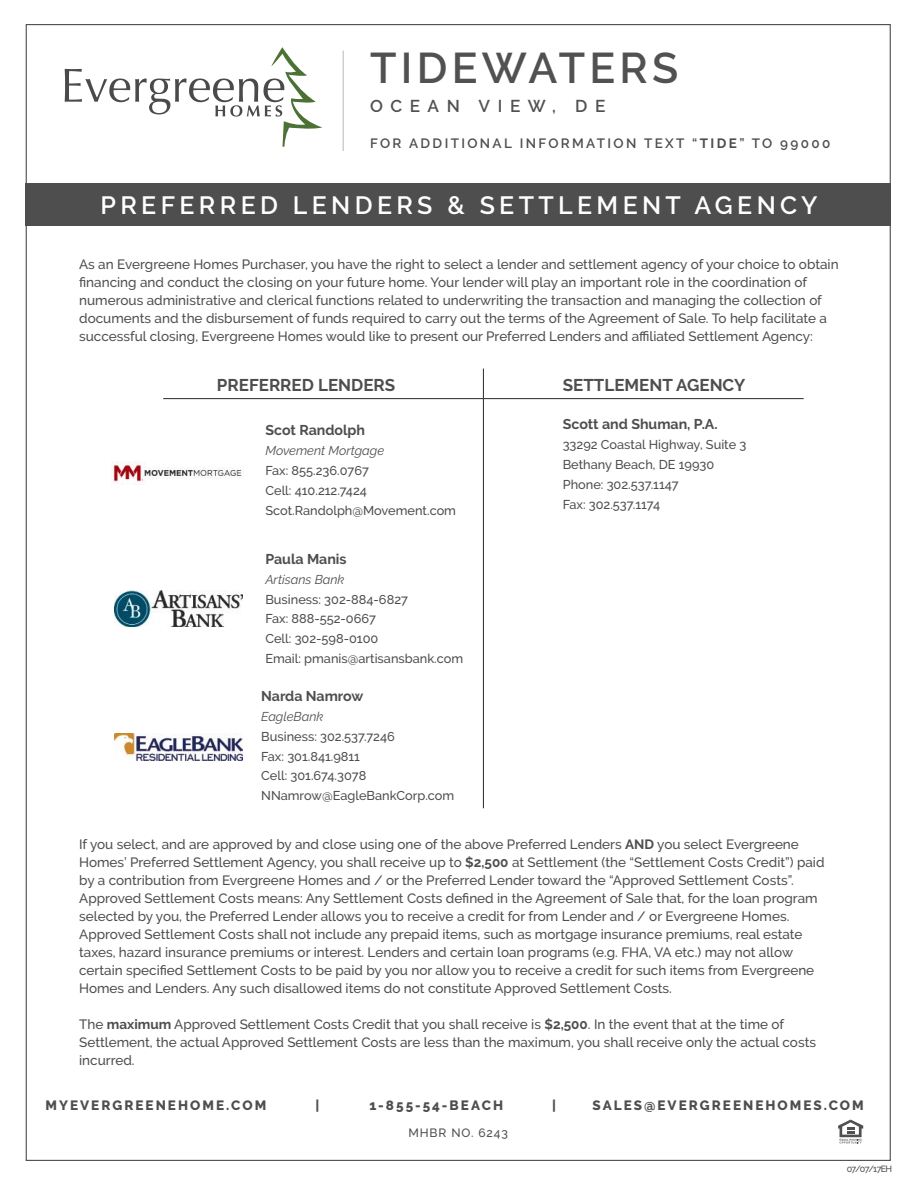
<style>
.page{position:relative;width:918px;height:1188px;background:#fff}
.page>*{position:absolute;margin:0;border:0;box-sizing:border-box;transform-origin:0 0}
.t1{font:600 42.9px "Raleway";letter-spacing:.1em;color:#515152}
.t2{font:600 24.9px "Raleway";letter-spacing:.175em;color:#fff}
.t3{font:600 17.1px "Raleway";letter-spacing:.44em;color:#515152}
.t4{font:700 16.95px "Raleway";color:#4e4e4e}
.t5{font:700 14.1px "Raleway";color:#4e4e4e}
.t6{font:500 13.5px/18px "Raleway";color:#4e4e4e}
.t7{font:800 13.5px "Raleway";letter-spacing:.15em;color:#4e4e4e}
.t8{font:600 13.5px "Raleway";letter-spacing:.175em;color:#4e4e4e}
.t9{font:500 12.75px/19.8px "Raleway";color:#4e4e4e}
.t10{font:italic 12.75px "Raleway";color:#4e4e4e}
.t11{font:500 12px "Raleway";letter-spacing:.075em;color:#4e4e4e}
.t12{font:500 9px "Raleway";letter-spacing:-.075em;color:#4e4e4e}
.s1{font-weight:700}
</style>
<div class="page">
<div style="left:26px;top:183px;width:865px;height:43px;background:#4e4e4e"></div>
<hr style="left:343px;top:51px;width:1px;height:100px;background:#c1c2c4">
<svg style="left:65px;top:47px;width:257px;height:100px"></svg>
<svg style="left:838px;top:1120px;width:25px;height:24px"></svg>
<hr style="left:163px;top:398px;width:641px;height:1px;background:#373535">
<hr style="left:483px;top:369px;width:1px;height:439px;background:#373535">
<img style="left:112px;top:461px;width:130px;height:23px">
<img style="left:114px;top:590px;width:128px;height:37px">
<img style="left:114px;top:734px;width:128px;height:26px">
<h1 class="t1" style="left:370px;top:44px;width:310px">TIDEWATERS</h1>
<p class="t3" style="left:370px;top:97px;width:237px">OCEAN VIEW, DE</p>
<p class="t8" style="left:370px;top:136px;width:462px">FOR ADDITIONAL INFORMATION TEXT “<span class="s1">TIDE</span>” TO 99000</p>
<h2 class="t2" style="left:101px;top:191px;width:719px">PREFERRED LENDERS &amp; SETTLEMENT AGENCY</h2>
<p class="t6" style="left:79px;top:255px;width:761px">As an Evergreene Homes Purchaser, you have the right to select a lender and settlement agency of your choice to obtain financing and conduct the closing on your future home. Your lender will play an important role in the coordination of numerous administrative and clerical functions related to underwriting the transaction and managing the collection of documents and the disbursement of funds required to carry out the terms of the Agreement of Sale. To help facilitate a successful closing, Evergreene Homes would like to present our Preferred Lenders and affiliated Settlement Agency:</p>
<p class="t4" style="left:217px;top:375px;width:180px">PREFERRED LENDERS</p>
<p class="t4" style="left:563px;top:375px;width:184px">SETTLEMENT AGENCY</p>
<p class="t5" style="left:265px;top:422px;width:101px">Scot Randolph</p>
<p class="t10" style="left:265px;top:443px;width:120px">Movement Mortgage</p>
<p class="t9" style="left:265px;top:461px;width:192px">Fax: 855.236.0767<br>Cell: 410.212.7424<br>Scot.Randolph@Movement.com</p>
<p class="t5" style="left:265px;top:551px;width:83px">Paula Manis</p>
<p class="t10" style="left:265px;top:572px;width:81px">Artisans Bank</p>
<p class="t9" style="left:265px;top:589px;width:199px">Business: 302-884-6827<br>Fax: 888-552-0667<br>Cell: 302-598-0100<br>Email: pmanis@artisansbank.com</p>
<p class="t5" style="left:261px;top:688px;width:104px">Narda Namrow</p>
<p class="t10" style="left:261px;top:709px;width:64px">EagleBank</p>
<p class="t9" style="left:261px;top:726px;width:195px">Business: 302.537.7246<br>Fax: 301.841.9811<br>Cell: 301.674.3078<br>NNamrow@EagleBankCorp.com</p>
<p class="t5" style="left:563px;top:416px;width:156px">Scott and Shuman, P.A.</p>
<p class="t9" style="left:563px;top:435px;width:185px">33292 Coastal Highway, Suite 3<br>Bethany Beach, DE 19930<br>Phone: 302.537.1147<br>Fax: 302.537.1174</p>
<p class="t6" style="left:79px;top:836px;width:747px">If you select, and are approved by and close using one of the above Preferred Lenders <span class="s1">AND</span> you select Evergreene Homes’ Preferred Settlement Agency, you shall receive up to <span class="s1">$2,500</span> at Settlement (the “Settlement Costs Credit”) paid by a contribution from Evergreene Homes and / or the Preferred Lender toward the “Approved Settlement Costs”.<br>Approved Settlement Costs means: Any Settlement Costs defined in the Agreement of Sale that, for the loan program selected by you, the Preferred Lender allows you to receive a credit for from Lender and / or Evergreene Homes.<br>Approved Settlement Costs shall not include any prepaid items, such as mortgage insurance premiums, real estate taxes, hazard insurance premiums or interest. Lenders and certain loan programs (e.g. FHA, VA etc.) may not allow certain specified Settlement Costs to be paid by you nor allow you to receive a credit for such items from Evergreene Homes and Lenders. Any such disallowed items do not constitute Approved Settlement Costs.</p>
<p class="t6" style="left:79px;top:1016px;width:738px">The <span class="s1">maximum</span> Approved Settlement Costs Credit that you shall receive is <span class="s1">$2,500</span>. In the event that at the time of<br>Settlement, the actual Approved Settlement Costs are less than the maximum, you shall receive only the actual costs incurred.</p>
<p class="t7" style="left:45px;top:1098px;width:222px">MYEVERGREENEHOME.COM</p>
<p class="t7" style="left:315px;top:1098px;width:5px">|</p>
<p class="t7" style="left:369px;top:1098px;width:135px">1-855-54-BEACH</p>
<p class="t7" style="left:552px;top:1098px;width:5px">|</p>
<p class="t7" style="left:593px;top:1098px;width:273px">SALES@EVERGREENEHOMES.COM</p>
<p class="t11" style="left:408px;top:1126px;width:101px">MHBR NO. 6243</p>
<p class="t12" style="left:847px;top:1163px;width:47px">07/07/17EH</p>
</div>
